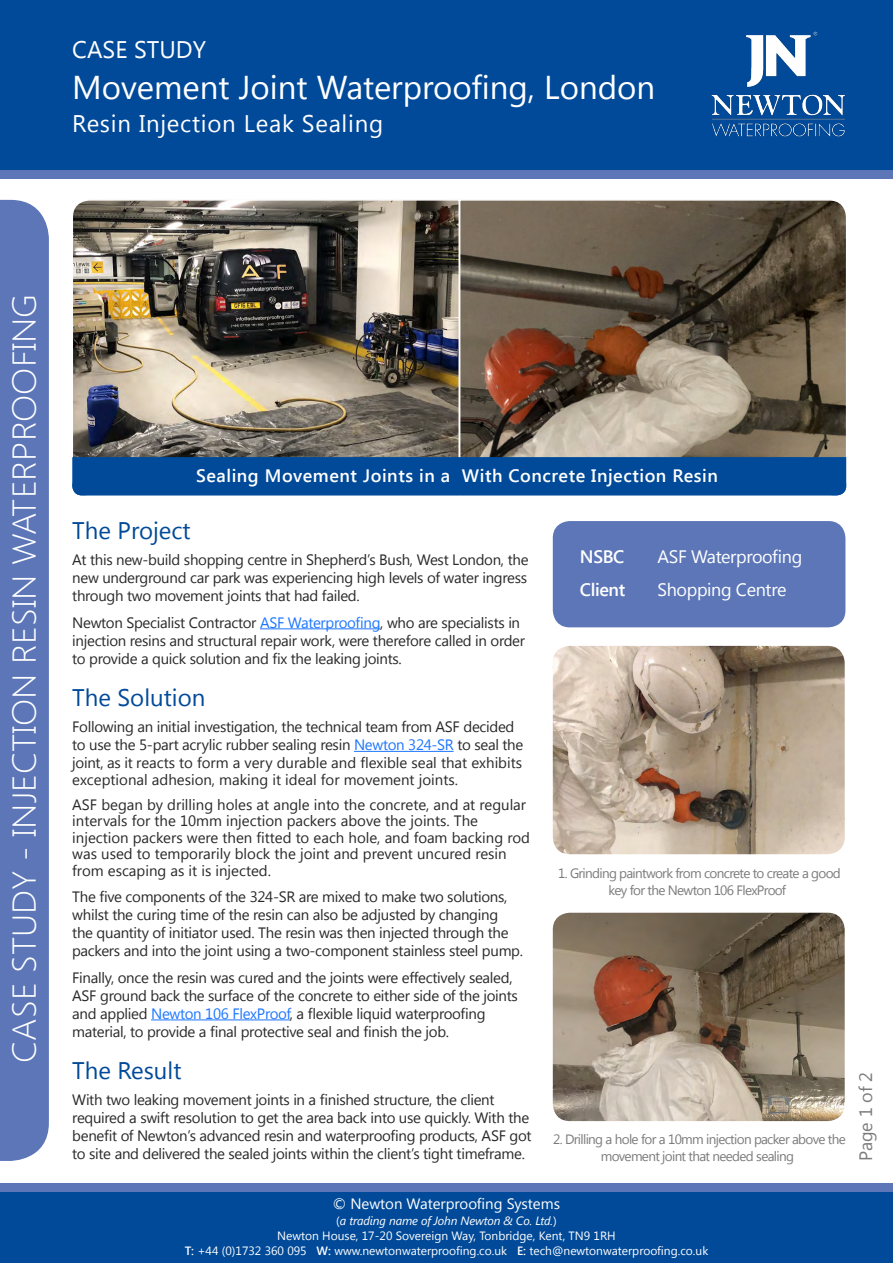
<style>
.page{position:relative;width:893px;height:1263px;background:#fff}
.page>*{position:absolute;margin:0;border:0;box-sizing:border-box;transform-origin:0 0}
.t1{font:300 33px "Segoe UI";color:#fff;scale:1.08 1}
.t2{font:33px "Segoe UI";color:#fff}
.t3{font:24px "Segoe UI";color:#014a99}
.t4{font:24px "Segoe UI";letter-spacing:.03em;color:#fff}
.t5{font:24px "Segoe UI";color:#fff}
.t6{font:600 18px "Segoe UI";letter-spacing:.03em;color:#fff}
.t7{font:18px/33.8px "Segoe UI";letter-spacing:-.02em;color:#fff}
.t8{font:600 18px/33.8px "Segoe UI";letter-spacing:-.02em;color:#fff}
.t9{font:18px "Segoe UI";letter-spacing:-.01em;color:#7b7b7b}
.t10{font:15px/18px "Segoe UI";letter-spacing:-.02em;color:#292929}
.t11{font:15px/16.5px "Segoe UI";color:#292929}
.t12{font:15px "Segoe UI";color:#fff}
.t13{font:13.5px/16.5px "Segoe UI";letter-spacing:-.05em;color:#7b7b7b;text-align:center}
.t14{font:12px/15.6px "Segoe UI";color:#fff;text-align:center}
.s1{color:#1d76ff}
.s2{font-style:italic}
.s3{font-weight:600}
</style>
<div class="page">
<div style="left:0;top:0;width:893px;height:173px;background:#014a99"></div>
<img style="left:711px;top:31px;width:134px;height:106px">
<div style="left:0;top:170px;width:893px;height:9px;background:#5c76b8"></div>
<div style="left:0;top:200px;width:49px;height:961px;background:#5c76b8"></div>
<div style="left:0;top:1191px;width:893px;height:72px;background:#014a99"></div>
<div style="left:0;top:1183px;width:893px;height:8px;background:#5c76b8"></div>
<img style="left:553px;top:646px;width:292px;height:208px">
<hr style="left:260px;top:628px;width:120px;height:1px;background:#1d76ff">
<hr style="left:354px;top:751px;width:100px;height:1px;background:#1d76ff">
<hr style="left:151px;top:1019px;width:139px;height:1px;background:#1d76ff">
<img style="left:553px;top:913px;width:292px;height:208px">
<div style="left:553px;top:521px;width:292px;height:106px;background:#5c76b8;border-radius:17px"></div>
<svg style="left:461px;top:200px;width:386px;height:296px;background:#716150"></svg>
<img style="left:73px;top:200px;width:388px;height:296px">
<div style="left:72px;top:457px;width:774px;height:38px;background:#004a99"></div>
<h2 class="t5" style="left:72px;top:32px;width:135px">CASE STUDY</h2>
<h1 class="t2" style="left:72px;top:64px;width:584px">Movement Joint Waterproofing, London</h1>
<h2 class="t4" style="left:72px;top:106px;width:312px">Resin Injection Leak Sealing</h2>
<h1 class="t1" style="left:1px;top:1063px;width:713px;rotate:-90deg">CASE STUDY - INJECTION RESIN WATERPROOFING</h1>
<p class="t6" style="left:204px;top:463px;width:508px">New Build Car Park Waterproofing and Protection, London</p>
<p class="t6" style="left:196px;top:463px;width:523px">Sealing Movement Joints in a With Concrete Injection Resin</p>
<h2 class="t3" style="left:72px;top:513px;width:120px">The Project</h2>
<p class="t10" style="left:72px;top:550px;width:458px;text-align:justify">At this new-build shopping centre in Shepherd’s Bush, West London, the new underground car park was experiencing high levels of water ingress through two movement joints that had failed.</p>
<p class="t10" style="left:72px;top:612px;width:454px">Newton Specialist Contractor <span class="s1">ASF Waterproofing</span>, who are specialists in injection resins and structural repair work, were therefore called in order to provide a quick solution and fix the leaking joints.</p>
<h2 class="t3" style="left:72px;top:680px;width:135px">The Solution</h2>
<p class="t10" style="left:72px;top:717px;width:452px">Following an initial investigation, the technical team from ASF decided to use the 5-part acrylic rubber sealing resin <span class="s1">Newton 324-SR</span> to seal the joint, as it reacts to form a very durable and flexible seal that exhibits</p>
<p class="t11" style="left:72px;top:766px;width:455px;line-height:25px">exceptional adhesion, making it ideal for movement joints.<br>ASF began by drilling holes at angle into the concrete, and at regular</p>
<p class="t11" style="left:72px;top:812px;width:459px">intervals for the 10mm injection packers above the joints. The injection packers were then fitted to each hole, and foam backing rod was used to temporarily block the joint and prevent uncured resin from escaping as it is injected.</p>
<p class="t10" style="left:72px;top:887px;width:452px">The five components of the 324-SR are mixed to make two solutions, whilst the curing time of the resin can also be adjusted by changing<br>the quantity of initiator used. The resin was then injected through the packers and into the joint using a two-component stainless steel pump.</p>
<p class="t10" style="left:72px;top:968px;width:447px">Finally, once the resin was cured and the joints were effectively sealed, ASF ground back the surface of the concrete to either side of the joints and applied <span class="s1">Newton 106 FlexProof</span>, a flexible liquid waterproofing material, to provide a final protective seal and finish the job.</p>
<h2 class="t3" style="left:72px;top:1053px;width:111px">The Result</h2>
<p class="t10" style="left:72px;top:1090px;width:461px">With two leaking movement joints in a finished structure, the client required a swift resolution to get the area back into use quickly. With the benefit of Newton’s advanced resin and waterproofing products, ASF got to site and delivered the sealed joints within the client’s tight timeframe.</p>
<p class="t8" style="left:580px;top:538px;width:47px">NSBC<br>Client</p>
<p class="t7" style="left:658px;top:538px;width:146px">ASF Waterproofing<br>Shopping Centre</p>
<p class="t13" style="left:558px;top:864px;width:284px">1. Grinding paintwork from concrete to create a good key for the Newton 106 FlexProof</p>
<p class="t13" style="left:553px;top:1131px;width:294px">2. Drilling a hole for a 10mm injection packer above the movement joint that needed sealing</p>
<p class="t9" style="left:853px;top:1161px;width:90px;rotate:-90deg">Page 1 of 2</p>
<p class="t12" style="left:333px;top:1193px;width:229px">© Newton Waterproofing Systems</p>
<p class="t14" style="left:277px;top:1212px;width:340px">(<span class="s2">a trading name of John Newton &amp; Co. Ltd.</span>)<br>Newton House, 17-20 Sovereign Way, Tonbridge, Kent, TN9 1RH</p>
<p class="t14" style="left:185px;top:1242px;width:525px"><span class="s3">T:</span> +44 (0)1732 360 095 <span class="s3">W:</span> www.newtonwaterproofing.co.uk <span class="s3">E:</span> tech@newtonwaterproofing.co.uk</p>
</div>
